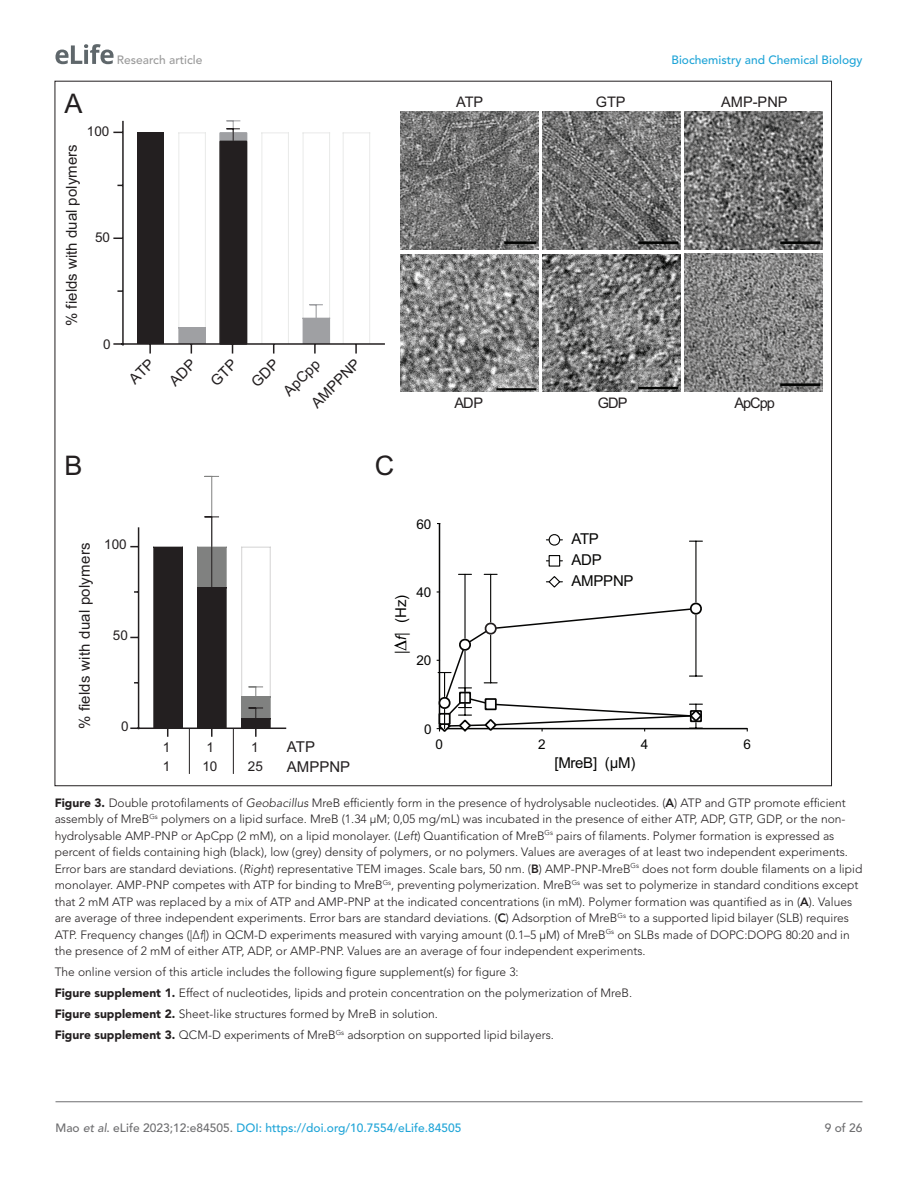
<style>
.page{position:relative;width:918px;height:1188px;background:#fff}
.page>*{position:absolute;margin:0;border:0;box-sizing:border-box;transform-origin:0 0}
.t1{font:27px "Arial";color:#231f20}
.t2{font:15px "Arial";color:#231f20}
.t3{font:15px/21px "Arial";letter-spacing:-.015em;color:#050504}
.t4{font:14.7px "Arial";color:#231f20}
.t5{font:14.55px "Arial";letter-spacing:-.035em;color:#231f20}
.t6{font:13.5px "Arial";color:#231f20}
.t7{font:13.5px "Arial";color:#050504}
.t8{font:300 12px/16.5px "Avenir LT Std";color:#231f20}
.t9{font:500 12px "Avenir LT Std";color:#1ea4d7}
.t10{font:500 12px "Avenir LT Std";color:#9a9a9a}
.t11{font:500 12px "Avenir LT Std";color:#6e6e70}
.s1{font-family:"Myriad Pro"}
.s2{font-family:"Myriad Pro";font-style:italic}
.s3{font-weight:900}
.s4{font-style:italic}
.s5{font-weight:800}
.s6{color:#6e6e70}
.s7{font-style:italic;color:#6e6e70}
</style>
<div class="page">
<svg style="left:55px;top:44px;width:59px;height:20px"></svg>
<hr style="left:56px;top:1101px;width:806px;height:1px;background:#6e6e70">
<hr style="left:440px;top:728px;width:307px;height:1px;background:#050504">
<hr style="left:439px;top:524px;width:1px;height:205px;background:#050504">
<hr style="left:464px;top:574px;width:2px;height:64px;background:#050504">
<svg style="left:484px;top:574px;width:13px;height:1px"></svg>
<hr style="left:490px;top:574px;width:1px;height:48px;background:#050504">
<hr style="left:695px;top:541px;width:2px;height:61px;background:#050504">
<svg style="left:436px;top:601px;width:268px;height:131px"></svg>
<svg style="left:394px;top:640px;width:12px;height:11px"></svg>
<svg style="left:546px;top:534px;width:16px;height:12px"></svg>
<div style="left:549px;top:555px;width:11px;height:12px;background:#fff;border:1px solid #050504"></div>
<svg style="left:546px;top:576px;width:16px;height:12px"></svg>
<hr style="left:138px;top:728px;width:148px;height:1px;background:#231f20">
<svg style="left:152px;top:546px;width:32px;height:191px;background:#3b3738"></svg>
<hr style="left:138px;top:527px;width:1px;height:202px;background:#231f20">
<svg style="left:196px;top:475px;width:76px;height:262px"></svg>
<hr style="left:189px;top:728px;width:1px;height:46px;background:#231f20">
<hr style="left:233px;top:728px;width:1px;height:46px;background:#231f20">
<img style="left:400px;top:112px;width:138px;height:137px">
<img style="left:543px;top:112px;width:137px;height:137px">
<img style="left:685px;top:112px;width:138px;height:137px">
<img style="left:543px;top:254px;width:137px;height:138px">
<img style="left:400px;top:254px;width:138px;height:138px">
<img style="left:685px;top:254px;width:138px;height:138px">
<div style="left:137px;top:133px;width:27px;height:211px;background:#231f20"></div>
<div style="left:219px;top:132px;width:28px;height:10px;background:#9fa0a3;border:2px solid #9fa0a3"></div>
<div style="left:219px;top:141px;width:28px;height:204px;background:#231f20"></div>
<hr style="left:122px;top:121px;width:2px;height:225px;background:#231f20">
<hr style="left:121px;top:343px;width:264px;height:2px;background:#231f20">
<svg style="left:302px;top:132px;width:29px;height:222px"></svg>
<svg style="left:342px;top:132px;width:29px;height:222px"></svg>
<svg style="left:113px;top:343px;width:42px;height:11px"></svg>
<svg style="left:250px;top:132px;width:40px;height:222px"></svg>
<svg style="left:168px;top:120px;width:73px;height:234px"></svg>
<p class="t10" style="left:117px;top:53px;width:87px">Research article</p>
<p class="t9" style="left:672px;top:53px;width:192px">Biochemistry and Chemical Biology</p>
<h1 class="t1" style="left:65px;top:85px;width:20px">A</h1>
<p class="t2" style="left:61px;top:326px;width:183px;rotate:-90deg">% fields with dual polymers</p>
<p class="t6" style="left:87px;top:122px;width:24px">100</p>
<p class="t6" style="left:95px;top:228px;width:17px">50</p>
<p class="t5" style="left:456px;top:92px;width:29px">ATP</p>
<p class="t5" style="left:596px;top:92px;width:31px">GTP</p>
<p class="t5" style="left:721px;top:92px;width:68px">AMP-PNP</p>
<p class="t6" style="left:103px;top:335px;width:9px">0</p>
<p class="t4" style="left:307px;top:398px;width:64px;rotate:-45deg">AMPPNP</p>
<p class="t4" style="left:279px;top:386px;width:46px;rotate:-45deg">ApCpp</p>
<h1 class="t1" style="left:64px;top:447px;width:20px">B</h1>
<h1 class="t1" style="left:375px;top:447px;width:21px">C</h1>
<p class="t7" style="left:416px;top:515px;width:17px">60</p>
<p class="t2" style="left:74px;top:729px;width:189px;rotate:-90deg">% fields with dual polymers</p>
<p class="t6" style="left:104px;top:535px;width:24px">100</p>
<p class="t6" style="left:113px;top:626px;width:17px">50</p>
<p class="t6" style="left:121px;top:717px;width:9px">0</p>
<p class="t7" style="left:416px;top:583px;width:17px">40</p>
<p class="t3" style="left:390px;top:654px;width:61px;rotate:-90deg"><span class="s1">|</span> <span class="s2">f|</span> (Hz)</p>
<p class="t7" style="left:416px;top:651px;width:17px">20</p>
<p class="t7" style="left:424px;top:720px;width:9px">0</p>
<p class="t5" style="left:454px;top:393px;width:30px">ADP</p>
<p class="t5" style="left:598px;top:393px;width:31px">GDP</p>
<p class="t5" style="left:735px;top:393px;width:42px">ApCpp</p>
<p class="t3" style="left:571px;top:528px;width:64px">ATP<br>ADP<br>AMPPNP</p>
<p class="t6" style="left:163px;top:738px;width:9px">1</p>
<p class="t6" style="left:207px;top:738px;width:9px">1</p>
<p class="t2" style="left:287px;top:737px;width:30px">ATP</p>
<p class="t6" style="left:163px;top:757px;width:9px">1</p>
<p class="t6" style="left:202px;top:757px;width:17px">10</p>
<p class="t6" style="left:248px;top:757px;width:17px">25</p>
<p class="t6" style="left:251px;top:738px;width:9px">1</p>
<p class="t2" style="left:287px;top:756px;width:65px">AMPPNP</p>
<p class="t7" style="left:436px;top:735px;width:9px">0</p>
<p class="t7" style="left:538px;top:735px;width:9px">2</p>
<p class="t7" style="left:641px;top:735px;width:9px">4</p>
<p class="t7" style="left:743px;top:735px;width:9px">6</p>
<p class="t3" style="left:554px;top:752px;width:82px">[MreB] (µM)</p>
<p class="t8" style="left:55px;top:795px;width:809px"><span class="s3">Figure 3.</span> Double protofilaments of <span class="s4">Geobacillus</span> MreB efficiently form in the presence of hydrolysable nucleotides. (<span class="s5">A</span>) ATP and GTP promote efficient assembly of MreB<sup>Gs</sup> polymers on a lipid surface. MreB (1.34 µM; 0,05 mg/mL) was incubated in the presence of either ATP, ADP, GTP, GDP, or the non&shy;hydrolysable AMP-PNP or ApCpp (2 mM), on a lipid monolayer. (<span class="s4">Left</span>) Quantification of MreB<sup>Gs</sup> pairs of filaments. Polymer formation is expressed as percent of fields containing high (black), low (grey) density of polymers, or no polymers. Values are averages of at least two independent experiments.<br>Error bars are standard deviations. (<span class="s4">Right</span>) representative TEM images. Scale bars, 50 nm. (<span class="s5">B</span>) AMP-PNP-MreB<sup>Gs</sup> does not form double filaments on a lipid monolayer. AMP-PNP competes with ATP for binding to MreB<sup>Gs</sup>, preventing polymerization. MreB<sup>Gs</sup> was set to polymerize in standard conditions except that 2 mM ATP was replaced by a mix of ATP and AMP-PNP at the indicated concentrations (in mM). Polymer formation was quantified as in (<span class="s5">A</span>). Values are average of three independent experiments. Error bars are standard deviations. (<span class="s5">C</span>) Adsorption of MreB<sup>Gs</sup> to a supported lipid bilayer (SLB) requires ATP. Frequency changes (|Δ<span class="s4">f</span>|) in QCM-D experiments measured with varying amount (0.1–5 µM) of MreB<sup>Gs</sup> on SLBs made of DOPC:DOPG 80:20 and in the presence of 2 mM of either ATP, ADP, or AMP-PNP. Values are an average of four independent experiments.</p>
<p class="t8" style="left:55px;top:962px;width:579px;line-height:21px">The online version of this article includes the following figure supplement(s) for figure 3:<br><span class="s3">Figure supplement 1.</span> Effect of nucleotides, lipids and protein concentration on the polymerization of MreB.<br><span class="s3">Figure supplement 2.</span> Sheet-like structures formed by MreB in solution.<br><span class="s3">Figure supplement 3.</span> QCM-D experiments of MreB<sup>Gs</sup> adsorption on supported lipid bilayers.</p>
<p class="t9" style="left:56px;top:1121px;width:407px"><span class="s6">Mao</span> <span class="s7">et al</span><span class="s6">. eLife 2023;12:e84505.</span> DOI: https://doi.org/10.7554/eLife.84505</p>
<p class="t11" style="left:825px;top:1121px;width:39px">9 of 26</p>
</div>
